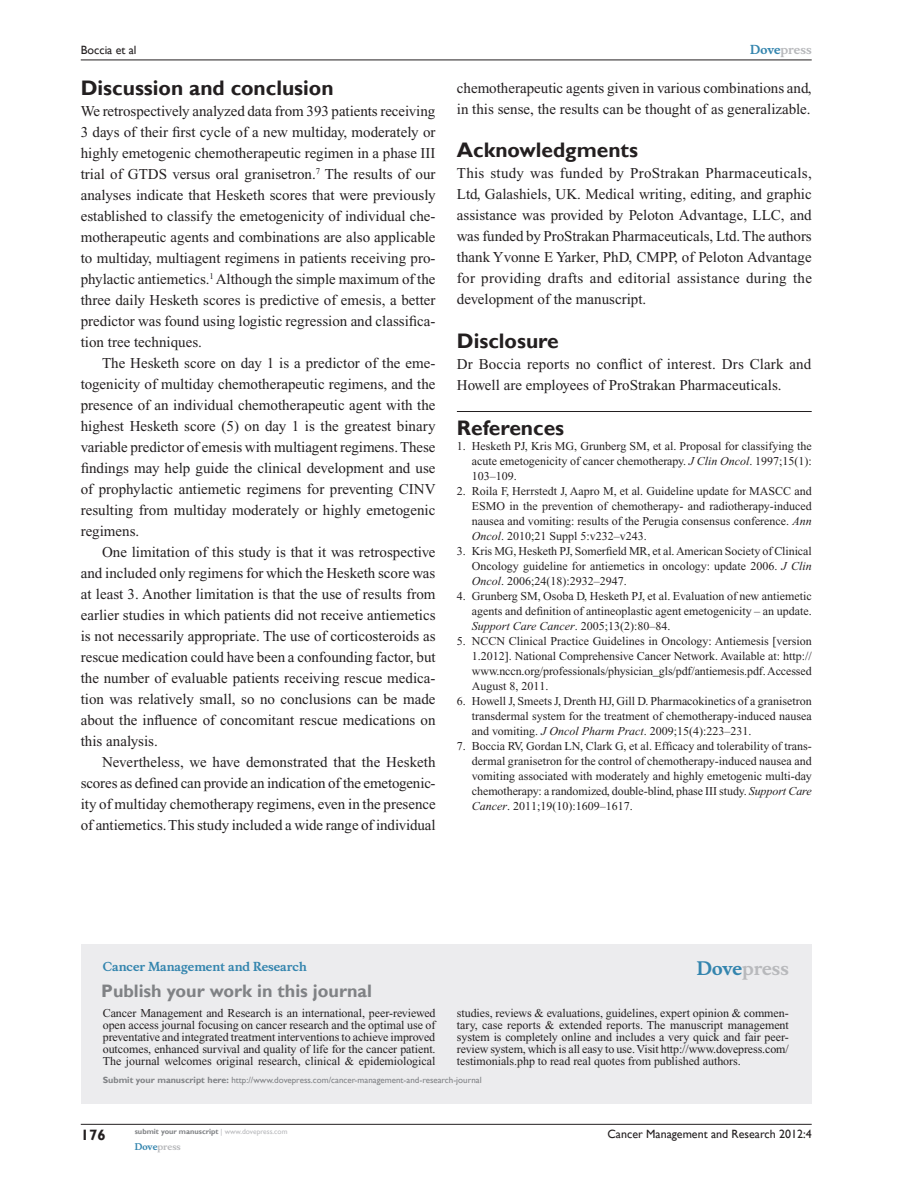
<style>
.page{position:relative;width:918px;height:1188px;background:#fff}
.page>*{position:absolute;margin:0;border:0;box-sizing:border-box;transform-origin:0 0}
.RefH{font:700 21px "Gill Sans";color:#231f20}
.PromBx-H1{font:700 18px "Gill Sans";color:#808285}
.PromBx-Brand{font:700 18px "Musee";color:#b8b9bc}
.Tx{font:15px/21px "Times New Roman";color:#231f20;text-align:justify}
.TxF{font:15px/21px "Times New Roman";color:#231f20;text-align:justify}
.t1{font:700 15px "Gill Sans";color:#231f20}
.RefNL1{font:12px/15px "Times New Roman";color:#231f20;text-align:justify}
.PromBx-Tx{font:12px/12px "Times New Roman";letter-spacing:-.005em;color:#231f20;text-align:justify}
.t2{font:12px "Gill Sans";color:#231f20}
.PromBx-JrnlName{font:700 12px "Musee";color:#3485ae}
.t3{font:700 12px "Musee";color:#b8b9bc}
.PromBx-SubmitMssWebA{font:9px "Gill Sans";color:#808285}
.t4{font:700 9px "Musee";color:#b8b9bc}
.t5{font:700 7.5px "Gill Sans";color:#808285}
.s1{color:#3485ae}
.s2{font-style:italic}
.s3{font-weight:700}
.s4{font-weight:400;color:#b8b9bc}
</style>
<div class="page">
<div style="left:81px;top:944px;width:731px;height:159px;background:#ececee"></div>
<hr style="left:457px;top:411px;width:355px;height:1px;background:#231f20">
<hr style="left:81px;top:1124px;width:731px;height:1px;background:#231f20">
<hr style="left:81px;top:60px;width:731px;height:1px;background:#231f20">
<p class="t2" style="left:81px;top:43px;width:57px">Boccia et al</p>
<h1 class="RefH" style="left:81px;top:76px;width:254px">Discussion and conclusion</h1>
<p class="TxF" style="left:81px;top:101px;width:356px">We retrospectively analyzed data from 393 patients receiving 3 days of their first cycle of a new multiday, moderately or highly emetogenic chemotherapeutic regimen in a phase III trial of GTDS versus oral granisetron.<sup>7</sup> The results of our analyses indicate that Hesketh scores that were previously established to classify the emetogenicity of individual che&shy;motherapeutic agents and combinations are also applicable to multiday, multiagent regimens in patients receiving pro&shy;phylactic antiemetics.<sup>1</sup> Although the simple maximum of the three daily Hesketh scores is predictive of emesis, a better predictor was found using logistic regression and classifica&shy;tion tree techniques.</p>
<p class="Tx" style="left:81px;top:353px;width:356px;text-indent:21px">The Hesketh score on day 1 is a predictor of the eme&shy;togenicity of multiday chemotherapeutic regimens, and the presence of an individual chemotherapeutic agent with the highest Hesketh score (5) on day 1 is the greatest binary variable predictor of emesis with multiagent regimens. These findings may help guide the clinical development and use of prophylactic antiemetic regimens for preventing CINV resulting from multiday moderately or highly emetogenic regimens.</p>
<p class="Tx" style="left:81px;top:542px;width:356px;text-indent:21px">One limitation of this study is that it was retrospective and included only regimens for which the Hesketh score was at least 3. Another limitation is that the use of results from earlier studies in which patients did not receive antiemetics is not necessarily appropriate. The use of corticosteroids as rescue medication could have been a confounding factor, but the number of evaluable patients receiving rescue medica&shy;tion was relatively small, so no conclusions can be made about the influence of concomitant rescue medications on this analysis.</p>
<p class="Tx" style="left:81px;top:752px;width:357px;text-indent:21px">Nevertheless, we have demonstrated that the Hesketh scores as defined can provide an indication of the emetogenic&shy;ity of multiday chemotherapy regimens, even in the presence of antiemetics. This study included a wide range of individual</p>
<p class="t3" style="left:750px;top:43px;width:63px"><span class="s1">Dove</span>press</p>
<p class="Tx" style="left:457px;top:77px;width:356px">chemotherapeutic agents given in various combinations and, in this sense, the results can be thought of as generalizable.</p>
<h1 class="RefH" style="left:457px;top:137px;width:183px">Acknowledgments</h1>
<p class="TxF" style="left:457px;top:163px;width:357px">This study was funded by ProStrakan Pharmaceuticals, Ltd, Galashiels, UK. Medical writing, editing, and graphic assistance was provided by Peloton Advantage, LLC, and was funded by ProStrakan Pharmaceuticals, Ltd. The authors thank Yvonne E Yarker, PhD, CMPP, of Peloton Advantage for providing drafts and editorial assistance during the development of the manuscript.</p>
<h1 class="RefH" style="left:457px;top:328px;width:103px">Disclosure</h1>
<p class="TxF" style="left:457px;top:353px;width:356px">Dr Boccia reports no conflict of interest. Drs Clark and<br>Howell are employees of ProStrakan Pharmaceuticals.</p>
<p class="RefH" style="left:457px;top:415px;width:109px">References</p>
<p class="RefNL1" style="left:472px;top:438px;width:341px;text-indent:-15px">1. Hesketh PJ, Kris MG, Grunberg SM, et al. Proposal for classifying the acute emetogenicity of cancer chemotherapy. <span class="s2">J Clin Oncol</span>. 1997;15(1):<br>103–109.</p>
<p class="RefNL1" style="left:472px;top:483px;width:341px;text-indent:-15px">2. Roila F, Herrstedt J, Aapro M, et al. Guideline update for MASCC and ESMO in the prevention of chemotherapy- and radiotherapy-induced nausea and vomiting: results of the Perugia consensus conference. <span class="s2">Ann Oncol</span>. 2010;21 Suppl 5:v232–v243.</p>
<p class="RefNL1" style="left:472px;top:543px;width:341px;text-indent:-15px">3. Kris MG, Hesketh PJ, Somerfield MR, et al. American Society of Clinical Oncology guideline for antiemetics in oncology: update 2006. <span class="s2">J Clin Oncol</span>. 2006;24(18):2932–2947.</p>
<p class="RefNL1" style="left:472px;top:588px;width:341px;text-indent:-15px">4. Grunberg SM, Osoba D, Hesketh PJ, et al. Evaluation of new antiemetic agents and definition of antineoplastic agent emetogenicity – an update.<br><span class="s2">Support Care Cancer</span>. 2005;13(2):80–84.</p>
<p class="RefNL1" style="left:472px;top:633px;width:341px;text-indent:-15px">5. NCCN Clinical Practice Guidelines in Oncology: Antiemesis [version 1.2012]. National Comprehensive Cancer Network. Available at: http:// www.nccn.org/professionals/physician_gls/pdf/antiemesis.pdf. Accessed August 8, 2011.</p>
<p class="RefNL1" style="left:472px;top:693px;width:341px;text-indent:-15px">6. Howell J, Smeets J, Drenth HJ, Gill D. Pharmacokinetics of a granisetron transdermal system for the treatment of chemotherapy-induced nausea and vomiting. <span class="s2">J Oncol Pharm Pract</span>. 2009;15(4):223–231.</p>
<p class="RefNL1" style="left:472px;top:738px;width:341px;text-indent:-15px">7. Boccia RV, Gordan LN, Clark G, et al. Efficacy and tolerability of trans&shy;dermal granisetron for the control of chemotherapy-induced nausea and vomiting associated with moderately and highly emetogenic multi-day chemotherapy: a randomized, double-blind, phase III study. <span class="s2">Support Care Cancer</span>. 2011;19(10):1609–1617.</p>
<p class="PromBx-JrnlName" style="left:103px;top:959px;width:206px">Cancer Management and Research</p>
<p class="PromBx-H1" style="left:101px;top:980px;width:272px">Publish your work in this journal</p>
<p class="PromBx-Brand" style="left:697px;top:958px;width:94px"><span class="s1">Dove</span>press</p>
<p class="PromBx-Tx" style="left:103px;top:1007px;width:334px">Cancer Management and Research is an international, peer-reviewed open access journal focusing on cancer research and the optimal use of preventative and integrated treatment interventions to achieve improved outcomes, enhanced survival and quality of life for the cancer patient.<br>The journal welcomes original research, clinical &amp; epidemiological</p>
<p class="PromBx-Tx" style="left:457px;top:1007px;width:334px">studies, reviews &amp; evaluations, guidelines, expert opinion &amp; commen&shy;tary, case reports &amp; extended reports. The manuscript management system is completely online and includes a very quick and fair peer&shy;review system, which is all easy to use. Visit http://www.dovepress.com/ testimonials.php to read real quotes from published authors.</p>
<p class="PromBx-SubmitMssWebA" style="left:103px;top:1075px;width:380px"><span class="s3">Submit your manuscript here:</span> http://www.dovepress.com/cancer-management-and-research-journal</p>
<p class="t1" style="left:81px;top:1126px;width:26px">176</p>
<p class="t5" style="left:135px;top:1127px;width:154px">submit your manuscript <span class="s4">| www.dovepress.com</span></p>
<p class="t4" style="left:135px;top:1141px;width:48px"><span class="s1">Dove</span>press</p>
<p class="t2" style="left:607px;top:1127px;width:206px">Cancer Management and Research 2012:4</p>
</div>
